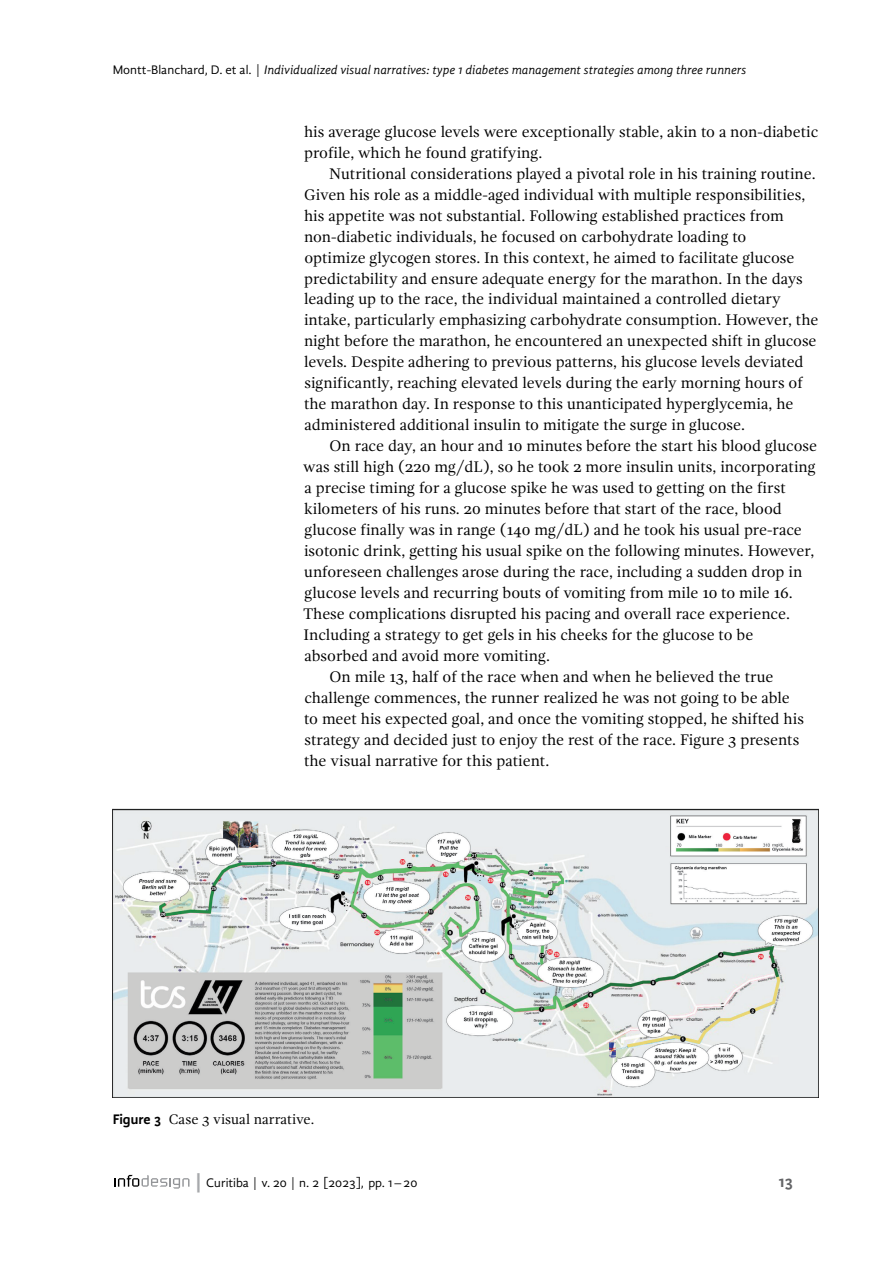
<style>
.page{position:relative;width:893px;height:1263px;background:#fff}
.page>*{position:absolute;margin:0;border:0;box-sizing:border-box;transform-origin:0 0}
.t1{font:700 16.5px "Gandhi Sans";color:#636466}
.EN_Corpo_de_texto{font:15.75px/21px "Gandhi Serif";color:#000}
.t2{font:14.25px "Gandhi Serif";color:#000}
.t3{font:12.75px "Gandhi Sans Italic 2";color:#000}
.t4{font:12.75px "Gandhi Sans";color:#000}
.s1{font-family:"Gandhi Sans Regular 2"}
.s2{font-family:"Gandhi Sans";font-weight:700}
.s3{font-size:19.2px;color:#a7a9ac}
</style>
<div class="page">
<svg style="left:114px;top:1175px;width:75px;height:13px"></svg>
<img style="left:113px;top:809px;width:706px;height:288px">
<p class="t3" style="left:113px;top:62px;width:635px"><span class="s1">Montt-Blanchard, D. et al. |</span> Individualized visual narratives: type 1 diabetes management strategies among three runners</p>
<p class="EN_Corpo_de_texto" style="left:304px;top:121px;width:516px">his average glucose levels were exceptionally stable, akin to a non-diabetic profile, which he found gratifying.</p>
<p class="EN_Corpo_de_texto" style="left:304px;top:163px;width:516px;text-indent:25px">Nutritional considerations played a pivotal role in his training routine.<br>Given his role as a middle-aged individual with multiple responsibilities, his appetite was not substantial. Following established practices from non-diabetic individuals, he focused on carbohydrate loading to<br>optimize glycogen stores. In this context, he aimed to facilitate glucose predictability and ensure adequate energy for the marathon. In the days leading up to the race, the individual maintained a controlled dietary intake, particularly emphasizing carbohydrate consumption. However, the night before the marathon, he encountered an unexpected shift in glucose levels. Despite adhering to previous patterns, his glucose levels deviated significantly, reaching elevated levels during the early morning hours of the marathon day. In response to this unanticipated hyperglycemia, he administered additional insulin to mitigate the surge in glucose.</p>
<p class="EN_Corpo_de_texto" style="left:303px;top:436px;width:515px;text-indent:27px">On race day, an hour and 10 minutes before the start his blood glucose was still high (220 mg/dL), so he took 2 more insulin units, incorporating a precise timing for a glucose spike he was used to getting on the first kilometers of his runs. 20 minutes before that start of the race, blood glucose finally was in range (140 mg/dL) and he took his usual pre-race isotonic drink, getting his usual spike on the following minutes. However, unforeseen challenges arose during the race, including a sudden drop in glucose levels and recurring bouts of vomiting from mile 10 to mile 16.<br>These complications disrupted his pacing and overall race experience.<br>Including a strategy to get gels in his cheeks for the glucose to be absorbed and avoid more vomiting.</p>
<p class="EN_Corpo_de_texto" style="left:304px;top:667px;width:501px;text-indent:25px">On mile 13, half of the race when and when he believed the true challenge commences, the runner realized he was not going to be able to meet his expected goal, and once the vomiting stopped, he shifted his strategy and decided just to enjoy the rest of the race. Figure 3 presents the visual narrative for this patient.</p>
<p class="t2" style="left:113px;top:1111px;width:203px"><span class="s2">Figure 3</span> Case 3 visual narrative.</p>
<p class="t4" style="left:193px;top:1175px;width:226px"><span class="s3">|</span>Curitiba | v. 20 | n. 2 [2023], pp. 1–20</p>
<p class="t1" style="left:779px;top:1171px;width:16px">13</p>
</div>
